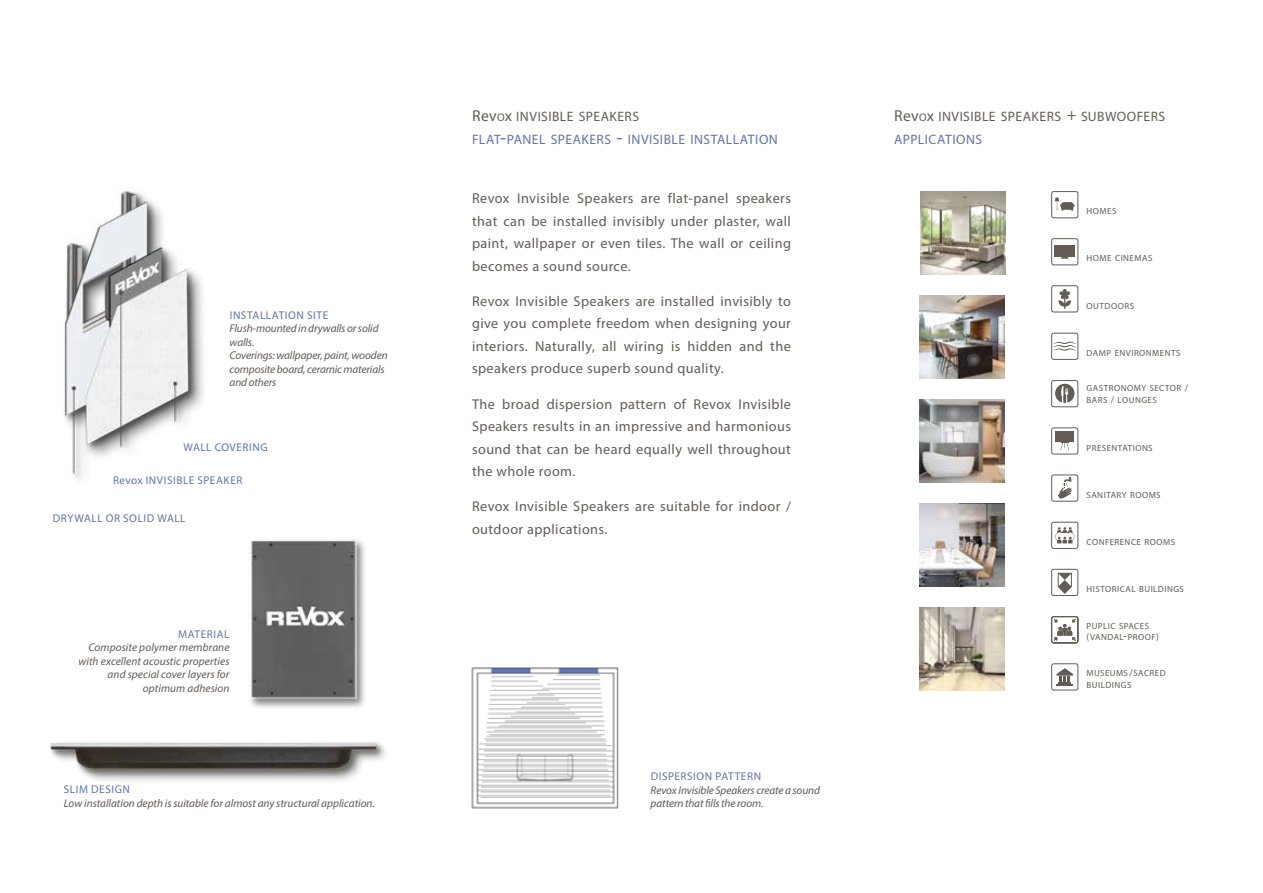
<style>
.page{position:relative;width:1263px;height:893px;background:#fff}
.page>*{position:absolute;margin:0;border:0;box-sizing:border-box;transform-origin:0 0}
.t1{font:14.25px/22.5px "Myriad Pro";letter-spacing:.03em;color:#625c55;text-align:justify}
.t2{font:13.65px/23.4px "Myriad Pro";letter-spacing:.03em;color:#6174aa}
.t3{font:13.65px/23.4px "Myriad Pro";letter-spacing:.03em;color:#625c55}
.t4{font:italic 11.25px/13.5px "Myriad Pro";letter-spacing:-.005em;color:#625953}
.t5{font:11.25px "Myriad Pro";letter-spacing:.045em;color:#6174aa}
.t6{font:8.85px/11.7px "Myriad Pro";letter-spacing:.055em;color:#625c55}
.s1{font-size:15.75px;color:#625c55}
.s2{font-size:10.95px;color:#625c55}
.s3{color:#625c55}
.s4{font-size:19.5px}
.s5{font-size:15.75px}
.s6{font-size:10.95px}
.s7{font-size:16.5px}
.s8{color:#6174aa}
.s9{font-size:9.75px}
.s10{font-size:12.75px}
</style>
<div class="page">
<div style="left:1051px;top:333px;width:27px;height:27px;border:1px solid #625c55;border-radius:2px"></div>
<svg style="left:1053px;top:342px;width:23px;height:9px"></svg>
<div style="left:1051px;top:191px;width:27px;height:27px;border:1px solid #625c55;border-radius:2px"></div>
<svg style="left:1055px;top:198px;width:20px;height:13px"></svg>
<div style="left:1051px;top:428px;width:27px;height:26px;border:1px solid #625c55;border-radius:2px"></div>
<div style="left:1056px;top:431px;width:18px;height:11px;background:#625c55"></div>
<svg style="left:1060px;top:442px;width:9px;height:8px"></svg>
<div style="left:1051px;top:238px;width:27px;height:27px;border:1px solid #625c55;border-radius:2px"></div>
<div style="left:1054px;top:245px;width:21px;height:12px;background:#625c55"></div>
<svg style="left:1060px;top:257px;width:9px;height:2px"></svg>
<div style="left:1051px;top:286px;width:27px;height:26px;border:1px solid #625c55;border-radius:2px"></div>
<svg style="left:1058px;top:289px;width:13px;height:20px"></svg>
<div style="left:1051px;top:663px;width:27px;height:27px;border:1px solid #625c55;border-radius:2px"></div>
<svg style="left:1056px;top:668px;width:17px;height:18px"></svg>
<div style="left:1051px;top:380px;width:27px;height:27px;border:1px solid #625c55;border-radius:2px"></div>
<div style="left:1055px;top:384px;width:19px;height:19px;background:#625c55;border-radius:50%"></div>
<svg style="left:1061px;top:386px;width:7px;height:18px"></svg>
<div style="left:1051px;top:569px;width:27px;height:27px;border:1px solid #625c55;border-radius:2px"></div>
<svg style="left:1058px;top:573px;width:14px;height:21px"></svg>
<div style="left:1051px;top:522px;width:27px;height:27px;border:1px solid #625c55;border-radius:2px"></div>
<svg style="left:1055px;top:527px;width:19px;height:16px"></svg>
<svg style="left:1051px;top:616px;width:27px;height:27px"></svg>
<img style="left:919px;top:400px;width:86px;height:82px">
<img style="left:919px;top:607px;width:86px;height:83px">
<img style="left:919px;top:296px;width:86px;height:82px">
<img style="left:919px;top:503px;width:86px;height:83px">
<div style="left:1051px;top:475px;width:27px;height:26px;border:1px solid #625c55;border-radius:2px"></div>
<svg style="left:1058px;top:477px;width:14px;height:22px"></svg>
<img style="left:64px;top:190px;width:139px;height:289px">
<div style="left:48px;top:740px;width:343px;height:46px;background:#000;opacity:.5"></div>
<img style="left:50px;top:742px;width:333px;height:35px">
<div style="left:247px;top:537px;width:121px;height:173px;background:#000;opacity:.5"></div>
<img style="left:250px;top:540px;width:106px;height:158px">
<img style="left:471px;top:667px;width:148px;height:142px">
<img style="left:920px;top:192px;width:85px;height:82px">
<p class="t5" style="left:230px;top:308px;width:100px">INSTALLATION SITE</p>
<p class="t4" style="left:230px;top:321px;width:160px">Flush-mounted in drywalls or solid walls.<br>Coverings: wallpaper, paint, wooden composite board, ceramic materials and others</p>
<p class="t5" style="left:183px;top:440px;width:86px">WALL COVERING</p>
<p class="t5" style="left:113px;top:474px;width:131px">Revox INVISIBLE SPEAKER</p>
<p class="t5" style="left:53px;top:511px;width:134px">DRYWALL OR SOLID WALL</p>
<p class="t5" style="left:178px;top:627px;width:53px">MATERIAL</p>
<p class="t4" style="left:78px;top:641px;width:153px;text-align:right">Composite polymer membrane with excellent acoustic properties and special cover layers for optimum adhesion</p>
<p class="t5" style="left:64px;top:783px;width:68px">SLIM DESIGN</p>
<p class="t4" style="left:64px;top:796px;width:313px">Low installation depth is suitable for almost any structural application.</p>
<p class="t2" style="left:472px;top:104px;width:307px"><span class="s1">Rev</span><span class="s2">O</span><span class="s1">x</span> <span class="s3">INVISIBLE SPEAKERS<br></span>FLAT<span class="s4">-</span>PANEL SPEAKERS <span class="s4">-</span> INVISIBLE INSTALLATION</p>
<p class="t1" style="left:472px;top:187px;width:320px">Revox Invisible Speakers are flat-panel speakers that can be installed invisibly under plaster, wall paint, wallpaper or even tiles. The wall or ceiling becomes a sound source.</p>
<p class="t1" style="left:472px;top:290px;width:320px">Revox Invisible Speakers are installed invisibly to give you complete freedom when designing your interiors. Naturally, all wiring is hidden and the speakers produce superb sound quality.</p>
<p class="t1" style="left:472px;top:392px;width:320px">The broad dispersion pattern of Revox Invisible Speakers results in an impressive and harmonious sound that can be heard equally well throughout the whole room.</p>
<p class="t1" style="left:472px;top:495px;width:320px">Revox Invisible Speakers are suitable for indoor / outdoor applications.</p>
<p class="t5" style="left:651px;top:769px;width:112px">DISPERSION PATTERN</p>
<p class="t4" style="left:651px;top:783px;width:171px">Revox Invisible Speakers create a sound pattern that fills the room.</p>
<p class="t3" style="left:894px;top:104px;width:273px"><span class="s5">Rev</span><span class="s6">O</span><span class="s5">x</span> INVISIBLE SPEAKERS <span class="s7">+</span> SUBWOOFERS<br><span class="s8">APPLICATIONS</span></p>
<p class="t6" style="left:1086px;top:205px;width:31px">HOMES</p>
<p class="t6" style="left:1086px;top:252px;width:67px">HOME CINEMAS</p>
<p class="t6" style="left:1086px;top:300px;width:49px">OUTDOORS</p>
<p class="t6" style="left:1086px;top:347px;width:95px">DAMP ENVIRONMENTS</p>
<p class="t6" style="left:1086px;top:382px;width:103px">GASTRONOMY SECTOR <span class="s9">/<br></span>BARS <span class="s9">/</span> LOUNGES</p>
<p class="t6" style="left:1086px;top:442px;width:68px">PRESENTATIONS</p>
<p class="t6" style="left:1086px;top:489px;width:76px">SANITARY ROOMS</p>
<p class="t6" style="left:1086px;top:536px;width:90px">CONFERENCE ROOMS</p>
<p class="t6" style="left:1086px;top:583px;width:99px">HISTORICAL BUILDINGS</p>
<p class="t6" style="left:1086px;top:621px;width:74px;line-height:10.5px">PUPLIC SPACES <span class="s9">(</span>VANDAL<span class="s10">-</span>PROOF<span class="s9">)</span></p>
<p class="t6" style="left:1086px;top:667px;width:81px">MUSEUMS<span class="s9">/</span>SACRED<br>BUILDINGS</p>
</div>
